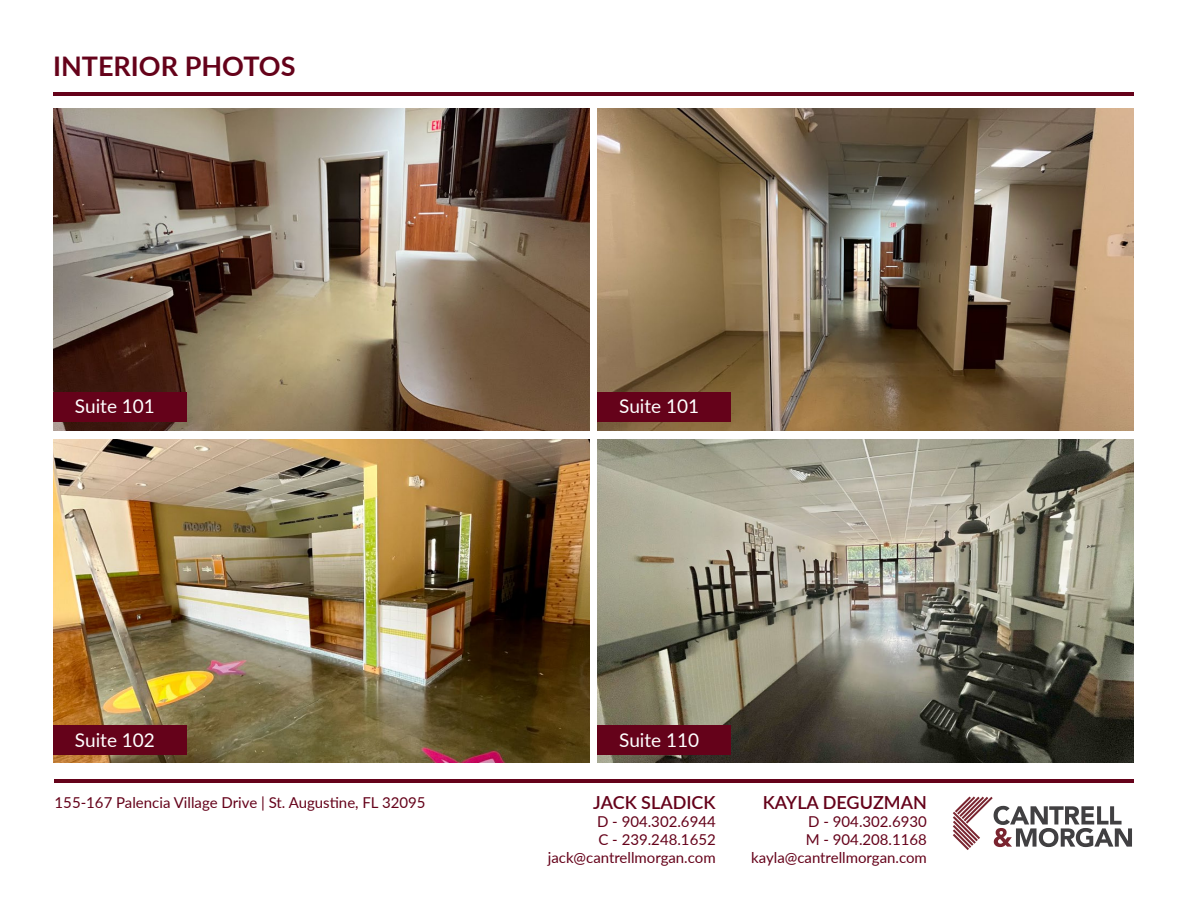
<style>
.page{position:relative;width:1188px;height:918px;background:#fff}
.page>*{position:absolute;margin:0;border:0;box-sizing:border-box;transform-origin:0 0}
.t1{font:700 27px "Lato";color:#65021a}
.t2{font:19.05px "Lato";color:#fff}
.t3{font:600 18px "Lato";color:#65021a}
.t4{font:15px/18px "Lato";color:#65021a;text-align:right}
</style>
<div class="page">
<hr style="left:53px;top:92px;width:1081px;height:4px;background:#65021a">
<hr style="left:54px;top:779px;width:1080px;height:3px;background:#65021a">
<svg style="left:953px;top:796px;width:179px;height:54px"></svg>
<img style="left:53px;top:108px;width:536px;height:323px">
<img style="left:597px;top:108px;width:537px;height:323px">
<img style="left:597px;top:440px;width:537px;height:322px">
<img style="left:53px;top:440px;width:536px;height:322px">
<div style="left:53px;top:392px;width:134px;height:29px;background:#65021a"></div>
<div style="left:597px;top:392px;width:134px;height:29px;background:#65021a"></div>
<div style="left:53px;top:726px;width:134px;height:29px;background:#65021a"></div>
<div style="left:597px;top:726px;width:134px;height:29px;background:#65021a"></div>
<h1 class="t1" style="left:53px;top:47px;width:244px">INTERIOR PHOTOS</h1>
<p class="t2" style="left:75px;top:393px;width:82px">Suite 101</p>
<p class="t2" style="left:619px;top:393px;width:82px">Suite 101</p>
<p class="t2" style="left:75px;top:726px;width:82px">Suite 102</p>
<p class="t2" style="left:619px;top:726px;width:82px">Suite 110</p>
<p class="t4" style="left:55px;top:792px;width:372px">155-167 Palencia Village Drive | St. Augustine, FL 32095</p>
<p class="t3" style="left:763px;top:790px;width:166px">KAYLA DEGUZMAN</p>
<p class="t4" style="left:751px;top:812px;width:177px">D - 904.302.6930<br>M - 904.208.1168 kayla@cantrellmorgan.com</p>
<p class="t3" style="left:593px;top:790px;width:124px">JACK SLADICK</p>
<p class="t4" style="left:548px;top:812px;width:169px">D - 904.302.6944<br>C - 239.248.1652 jack@cantrellmorgan.com</p>
</div>
